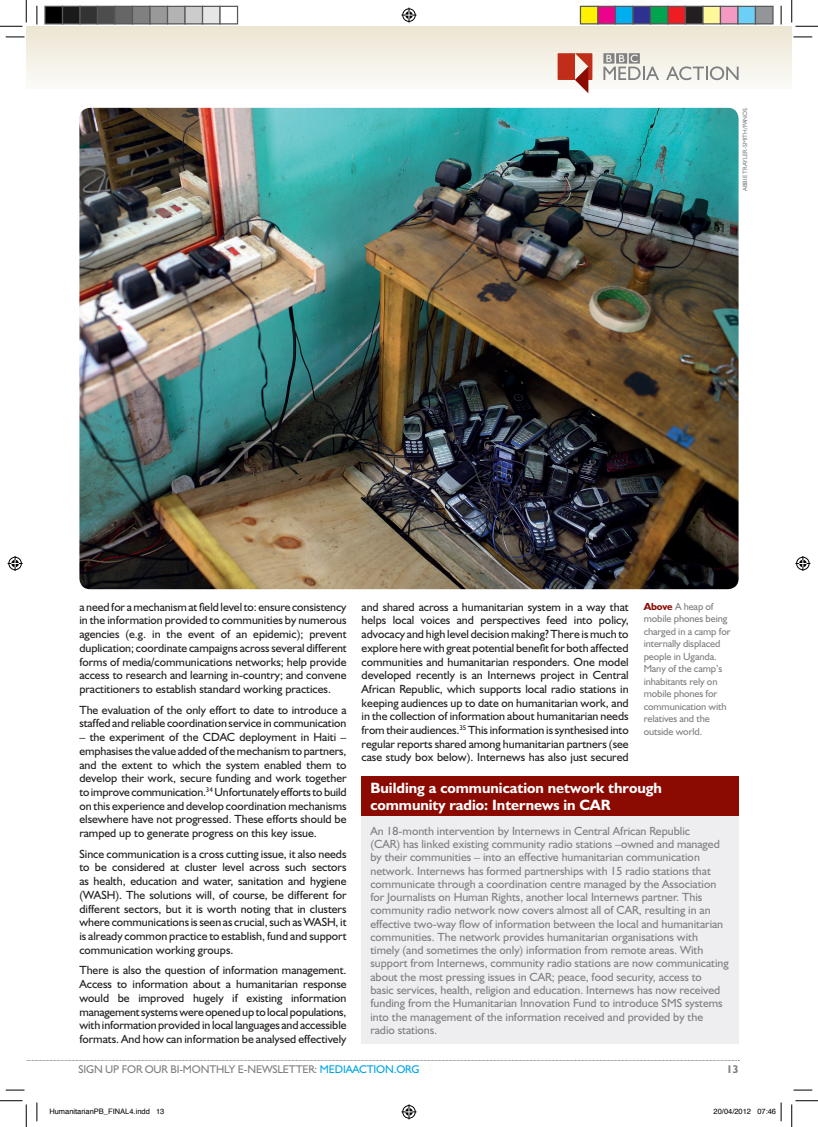
<style>
.page{position:relative;width:818px;height:1127px;background:#fff}
.page>*{position:absolute;margin:0;border:0;box-sizing:border-box;transform-origin:0 0}
.t1{font:700 15px/17.5px "Humanist 521 BT";color:#fff}
.t2{font:11.88px/13.8px "Humanist 521 BT";color:#231f20;text-align:justify}
.t3{font:11.88px/13.2px "Humanist 521 BT";color:#808083}
.t4{font:11.25px "Humanist 521 BT";letter-spacing:-.015em;color:#808083}
.t5{font:700 11.25px "Humanist 521 BT";color:#808083}
.t6{font:10.25px/12.5px "Humanist 521 BT";letter-spacing:-.01em;color:#808083}
.t7{font:7.5px "Helvetica";color:#000}
.t8{font:6.25px "Humanist 521 BT";color:#808083}
.s1{font-weight:700;color:#8b0a02}
.s2{color:#00a5e3}
</style>
<div class="page">
<div style="left:26px;top:26px;width:766px;height:63px;background:linear-gradient(to bottom,#ece5d2,#fbfbf8)"></div>
<svg style="left:558px;top:53px;width:34px;height:40px"></svg>
<svg style="left:603px;top:53px;width:56px;height:27px;background:#cac8c4"></svg>
<svg style="left:666px;top:66px;width:72px;height:14px"></svg>
<div style="left:361px;top:776px;width:377px;height:40px;background:#8b0a02"></div>
<div style="left:361px;top:816px;width:377px;height:227px;background:#eeedef"></div>
<img style="left:79px;top:108px;width:659px;height:481px">
<svg style="left:6px;top:36px;width:18px;height:2px"></svg>
<svg style="left:793px;top:36px;width:19px;height:2px"></svg>
<svg style="left:6px;top:1089px;width:18px;height:1px"></svg>
<svg style="left:793px;top:1089px;width:19px;height:1px"></svg>
<svg style="left:36px;top:6px;width:2px;height:18px"></svg>
<svg style="left:36px;top:1102px;width:2px;height:18px"></svg>
<svg style="left:780px;top:6px;width:2px;height:18px"></svg>
<svg style="left:0;top:0;width:27px;height:27px"></svg>
<svg style="left:0;top:1100px;width:27px;height:26px"></svg>
<svg style="left:791px;top:0;width:27px;height:27px"></svg>
<svg style="left:791px;top:1100px;width:27px;height:26px"></svg>
<svg style="left:401px;top:8px;width:15px;height:15px"></svg>
<svg style="left:401px;top:1104px;width:15px;height:15px"></svg>
<svg style="left:8px;top:556px;width:15px;height:15px"></svg>
<svg style="left:795px;top:556px;width:15px;height:15px"></svg>
<div style="left:45px;top:6px;width:18px;height:18px;background:#000"></div>
<div style="left:44px;top:6px;width:19px;height:18px;border:1px solid #595959"></div>
<div style="left:63px;top:6px;width:17px;height:18px;background:#1a1a1a"></div>
<div style="left:62px;top:6px;width:19px;height:18px;border:1px solid #595959"></div>
<div style="left:80px;top:6px;width:18px;height:18px;background:#333"></div>
<div style="left:79px;top:6px;width:19px;height:18px;border:1px solid #595959"></div>
<div style="left:98px;top:6px;width:17px;height:18px;background:#4d4d4d"></div>
<div style="left:97px;top:6px;width:19px;height:18px;border:1px solid #595959"></div>
<div style="left:115px;top:6px;width:18px;height:18px;background:#666"></div>
<div style="left:114px;top:6px;width:19px;height:18px;border:1px solid #595959"></div>
<div style="left:133px;top:6px;width:17px;height:18px;background:#808080"></div>
<div style="left:132px;top:6px;width:19px;height:18px;border:1px solid #595959"></div>
<div style="left:150px;top:6px;width:18px;height:18px;background:#999"></div>
<div style="left:149px;top:6px;width:19px;height:18px;border:1px solid #595959"></div>
<div style="left:168px;top:6px;width:17px;height:18px;background:#b3b3b3"></div>
<div style="left:167px;top:6px;width:19px;height:18px;border:1px solid #595959"></div>
<div style="left:185px;top:6px;width:18px;height:18px;background:#ccc"></div>
<div style="left:184px;top:6px;width:19px;height:18px;border:1px solid #595959"></div>
<div style="left:203px;top:6px;width:17px;height:18px;background:#e6e6e6"></div>
<div style="left:202px;top:6px;width:19px;height:18px;border:1px solid #595959"></div>
<div style="left:219px;top:6px;width:19px;height:18px;border:1px solid #595959"></div>
<div style="left:580px;top:6px;width:18px;height:18px;background:#fff101"></div>
<div style="left:580px;top:6px;width:18px;height:18px;border:1px solid #595959"></div>
<div style="left:598px;top:6px;width:17px;height:18px;background:#ed028c"></div>
<div style="left:597px;top:6px;width:19px;height:18px;border:1px solid #595959"></div>
<div style="left:615px;top:6px;width:18px;height:18px;background:#00aeef"></div>
<div style="left:615px;top:6px;width:18px;height:18px;border:1px solid #595959"></div>
<div style="left:633px;top:6px;width:17px;height:18px;background:#2e3092"></div>
<div style="left:632px;top:6px;width:19px;height:18px;border:1px solid #595959"></div>
<div style="left:650px;top:6px;width:18px;height:18px;background:#00a54f"></div>
<div style="left:650px;top:6px;width:18px;height:18px;border:1px solid #595959"></div>
<div style="left:668px;top:6px;width:17px;height:18px;background:#ee1d23"></div>
<div style="left:667px;top:6px;width:19px;height:18px;border:1px solid #595959"></div>
<div style="left:685px;top:6px;width:18px;height:18px;background:#231f20"></div>
<div style="left:685px;top:6px;width:18px;height:18px;border:1px solid #595959"></div>
<div style="left:703px;top:6px;width:17px;height:18px;background:#fff79a"></div>
<div style="left:702px;top:6px;width:19px;height:18px;border:1px solid #595959"></div>
<div style="left:720px;top:6px;width:18px;height:18px;background:#f499c2"></div>
<div style="left:720px;top:6px;width:18px;height:18px;border:1px solid #595959"></div>
<div style="left:738px;top:6px;width:17px;height:18px;background:#6bcff6"></div>
<div style="left:737px;top:6px;width:19px;height:18px;border:1px solid #595959"></div>
<div style="left:755px;top:6px;width:18px;height:18px;background:#939598"></div>
<div style="left:755px;top:6px;width:18px;height:18px;border:1px solid #595959"></div>
<svg style="left:780px;top:1102px;width:2px;height:18px"></svg>
<p class="t8" style="left:741px;top:191px;width:85px;rotate:-90deg">ABBIE TRAYLER-SMITH/PANOS</p>
<p class="t2" style="left:79px;top:599px;width:269px">a need for a mechanism at field level to: ensure consistency in the information provided to communities by numerous agencies (e.g. in the event of an epidemic); prevent duplication; coordinate campaigns across several different forms of media/communications networks; help provide access to research and learning in-country; and convene practitioners to establish standard working practices.</p>
<p class="t2" style="left:79px;top:702px;width:269px">The evaluation of the only effort to date to introduce a staffed and reliable coordination service in communication</p>
<p class="t2" style="left:79px;top:729px;width:269px">– the experiment of the CDAC deployment in Haiti – emphasises the value added of the mechanism to partners, and the extent to which the system enabled them to develop their work, secure funding and work together to improve communication.<sup>34</sup> Unfortunately efforts to build on this experience and develop coordination mechanisms elsewhere have not progressed. These efforts should be ramped up to generate progress on this key issue.</p>
<p class="t2" style="left:79px;top:846px;width:269px">Since communication is a cross cutting issue, it also needs to be considered at cluster level across such sectors as health, education and water, sanitation and hygiene (WASH). The solutions will, of course, be different for different sectors, but it is worth noting that in clusters where communications is seen as crucial, such as WASH, it is already common practice to establish, fund and support communication working groups.</p>
<p class="t2" style="left:79px;top:963px;width:269px">There is also the question of information management.<br>Access to information about a humanitarian response would be improved hugely if existing information management systems were opened up to local populations, with information provided in local languages and accessible formats. And how can information be analysed effectively</p>
<p class="t2" style="left:361px;top:599px;width:269px">and shared across a humanitarian system in a way that helps local voices and perspectives feed into policy, advocacy and high level decision making? There is much to explore here with great potential benefit for both affected communities and humanitarian responders. One model developed recently is an Internews project in Central African Republic, which supports local radio stations in keeping audiences up to date on humanitarian work, and in the collection of information about humanitarian needs from their audiences.<sup>35</sup> This information is synthesised into regular reports shared among humanitarian partners (see case study box below). Internews has also just secured</p>
<p class="t6" style="left:644px;top:599px;width:89px"><span class="s1">Above</span> A heap of mobile phones being charged in a camp for internally displaced people in Uganda.<br>Many of the camp’s inhabitants rely on mobile phones for communication with relatives and the outside world.</p>
<p class="t1" style="left:370px;top:778px;width:293px">Building a communication network through community radio: Internews in CAR</p>
<p class="t3" style="left:370px;top:823px;width:360px">An 18-month intervention by Internews in Central African Republic<br>(CAR) has linked existing community radio stations –owned and managed by their communities – into an effective humanitarian communication network. Internews has formed partnerships with 15 radio stations that communicate through a coordination centre managed by the Association for Journalists on Human Rights, another local Internews partner. This community radio network now covers almost all of CAR, resulting in an effective two-way flow of information between the local and humanitarian communities. The network provides humanitarian organisations with timely (and sometimes the only) information from remote areas. With support from Internews, community radio stations are now communicating about the most pressing issues in CAR; peace, food security, access to<br>basic services, health, religion and education. Internews has now received funding from the Humanitarian Innovation Fund to introduce SMS systems into the management of the information received and provided by the radio stations.</p>
<p class="t4" style="left:79px;top:1061px;width:342px">SIGN UP FOR OUR BI-MONTHLY E-NEWSLETTER: <span class="s2">MEDIAACTION.ORG</span></p>
<p class="t5" style="left:726px;top:1061px;width:14px">13</p>
<p class="t7" style="left:49px;top:1104px;width:117px">HumanitarianPB_FINAL4.indd 13</p>
<p class="t7" style="left:713px;top:1104px;width:64px">20/04/2012 07:46</p>
</div>
